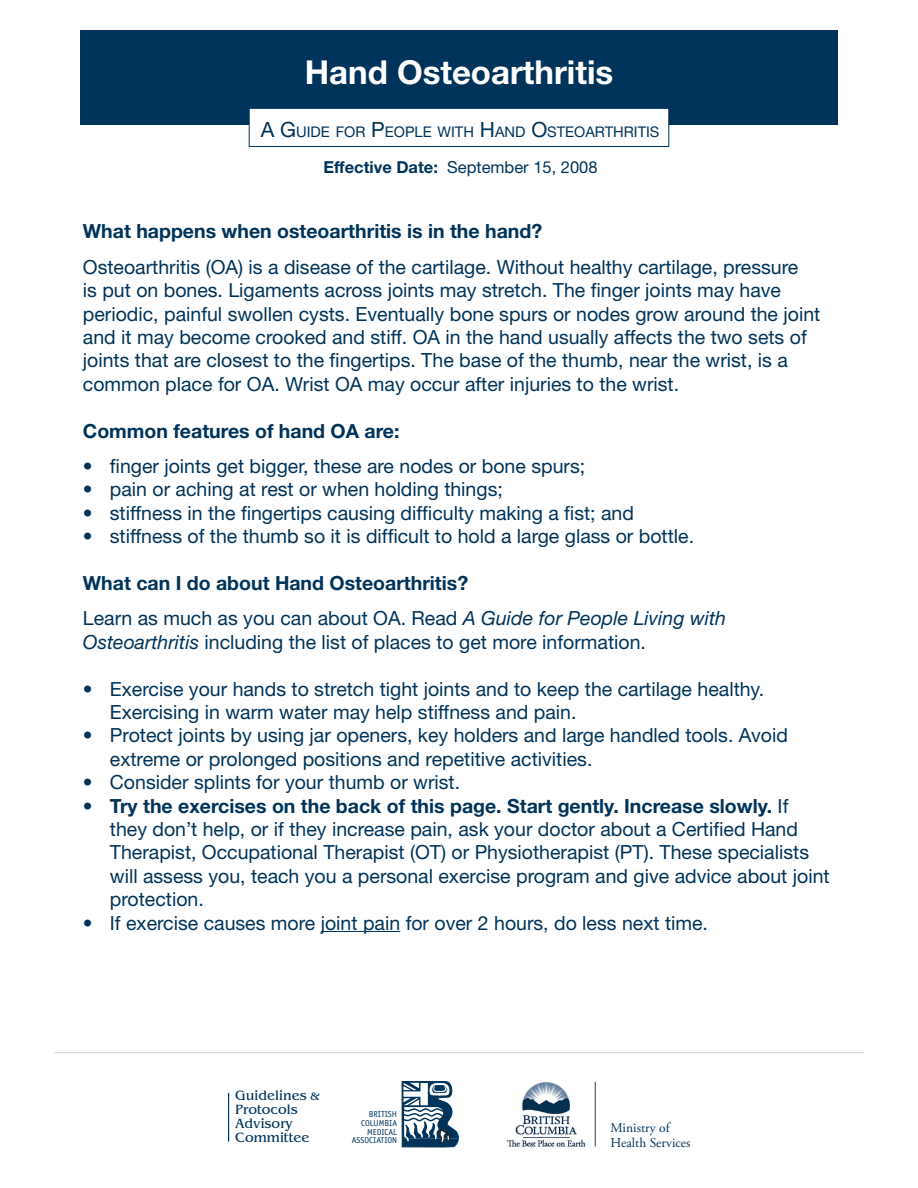
<style>
.page{position:relative;width:918px;height:1188px;background:#fff}
.page>*{position:absolute;margin:0;border:0;box-sizing:border-box;transform-origin:0 0}
.t1{font:700 33px "Helvetica Neue";color:#fff}
.bullits{font:19.5px/23.4px "Helvetica Neue";color:#00335a}
.t2{font:700 19.5px "Helvetica Neue";color:#00335a}
.t3{font:16.5px "Helvetica Neue";color:#00335a}
.t4{font:14.7px "Helvetica Neue";color:#00335a}
.t5{font:13.95px/14px "Benguiat";color:#00335a}
.t6{font:13.5px "Adobe Garamond Pro";color:#00335a}
.t7{font:8.55px/8.6px "Officina Sans";color:#00335a;text-align:right}
.s1{font-size:21px}
.s2{font-weight:700}
.s3{font-style:italic}
.s4{font-size:11.4px}
</style>
<div class="page">
<hr style="left:321px;top:931px;width:79px;height:1px;background:#00335a">
<div style="left:80px;top:30px;width:758px;height:94px;background:#00335a"></div>
<div style="left:249px;top:108px;width:420px;height:39px;background:#fff;border:1px solid #00335a"></div>
<hr style="left:54px;top:1052px;width:810px;height:1px;background:#00335a">
<svg style="left:401px;top:1081px;width:58px;height:66px"></svg>
<img style="left:507px;top:1081px;width:89px;height:66px">
<hr style="left:228px;top:1093px;width:1px;height:49px;background:#00335a">
<p class="t1" style="left:305px;top:52px;width:310px">Hand Osteoarthritis</p>
<p class="t4" style="left:261px;top:123px;width:400px"><span class="s1">A G</span>UIDE FOR <span class="s1">P</span>EOPLE WITH <span class="s1">H</span>AND <span class="s1">O</span>STEOARTHRITIS</p>
<p class="t3" style="left:323px;top:157px;width:276px"><span class="s2">Effective Date:</span> September 15, 2008</p>
<p class="t2" style="left:83px;top:219px;width:461px">What happens when osteoarthritis is in the hand?</p>
<p class="bullits" style="left:83px;top:255px;width:739px">Osteoarthritis (OA) is a disease of the cartilage. Without healthy cartilage, pressure<br>is put on bones. Ligaments across joints may stretch. The finger joints may have periodic, painful swollen cysts. Eventually bone spurs or nodes grow around the joint and it may become crooked and stiff. OA in the hand usually affects the two sets of joints that are closest to the fingertips. The base of the thumb, near the wrist, is a common place for OA. Wrist OA may occur after injuries to the wrist.</p>
<p class="t2" style="left:83px;top:419px;width:318px">Common features of hand OA are:</p>
<p class="bullits" style="left:83px;top:454px;width:504px">• finger joints get bigger, these are nodes or bone spurs;</p>
<p class="bullits" style="left:83px;top:477px;width:421px">• pain or aching at rest or when holding things;</p>
<p class="bullits" style="left:83px;top:501px;width:553px">• stiffness in the fingertips causing difficulty making a fist; and</p>
<p class="bullits" style="left:83px;top:524px;width:613px">• stiffness of the thumb so it is difficult to hold a large glass or bottle.</p>
<p class="t2" style="left:83px;top:571px;width:387px">What can I do about Hand Osteoarthritis?</p>
<p class="bullits" style="left:83px;top:606px;width:645px">Learn as much as you can about OA. Read <span class="s3">A Guide for People Living with<br>Osteoarthritis</span> including the list of places to get more information.</p>
<p class="bullits" style="left:110px;top:677px;width:656px;text-indent:-27px">• Exercise your hands to stretch tight joints and to keep the cartilage healthy.<br>Exercising in warm water may help stiffness and pain.</p>
<p class="bullits" style="left:110px;top:723px;width:680px;text-indent:-27px">• Protect joints by using jar openers, key holders and large handled tools. Avoid extreme or prolonged positions and repetitive activities.</p>
<p class="bullits" style="left:83px;top:770px;width:379px">• Consider splints for your thumb or wrist.</p>
<p class="bullits" style="left:110px;top:794px;width:721px;text-indent:-27px">• <span class="s2">Try the exercises on the back of this page. Start gently. Increase slowly.</span> If they don’t help, or if they increase pain, ask your doctor about a Certified Hand Therapist, Occupational Therapist (OT) or Physiotherapist (PT). These specialists will assess you, teach you a personal exercise program and give advice about joint protection.</p>
<p class="bullits" style="left:83px;top:911px;width:627px">• If exercise causes more joint pain for over 2 hours, do less next time.</p>
<p class="t5" style="left:235px;top:1089px;width:86px">Guidelines <span class="s4">&amp;<br></span>Protocols<br>Advisory<br>Committee</p>
<p class="t7" style="left:352px;top:1110px;width:47px">BRITISH<br>COLUMBIA<br>MEDICAL<br>ASSOCIATION</p>
<p class="t6" style="left:610px;top:1120px;width:61px">Ministry of</p>
<p class="t6" style="left:610px;top:1135px;width:82px">Health Services</p>
</div>
